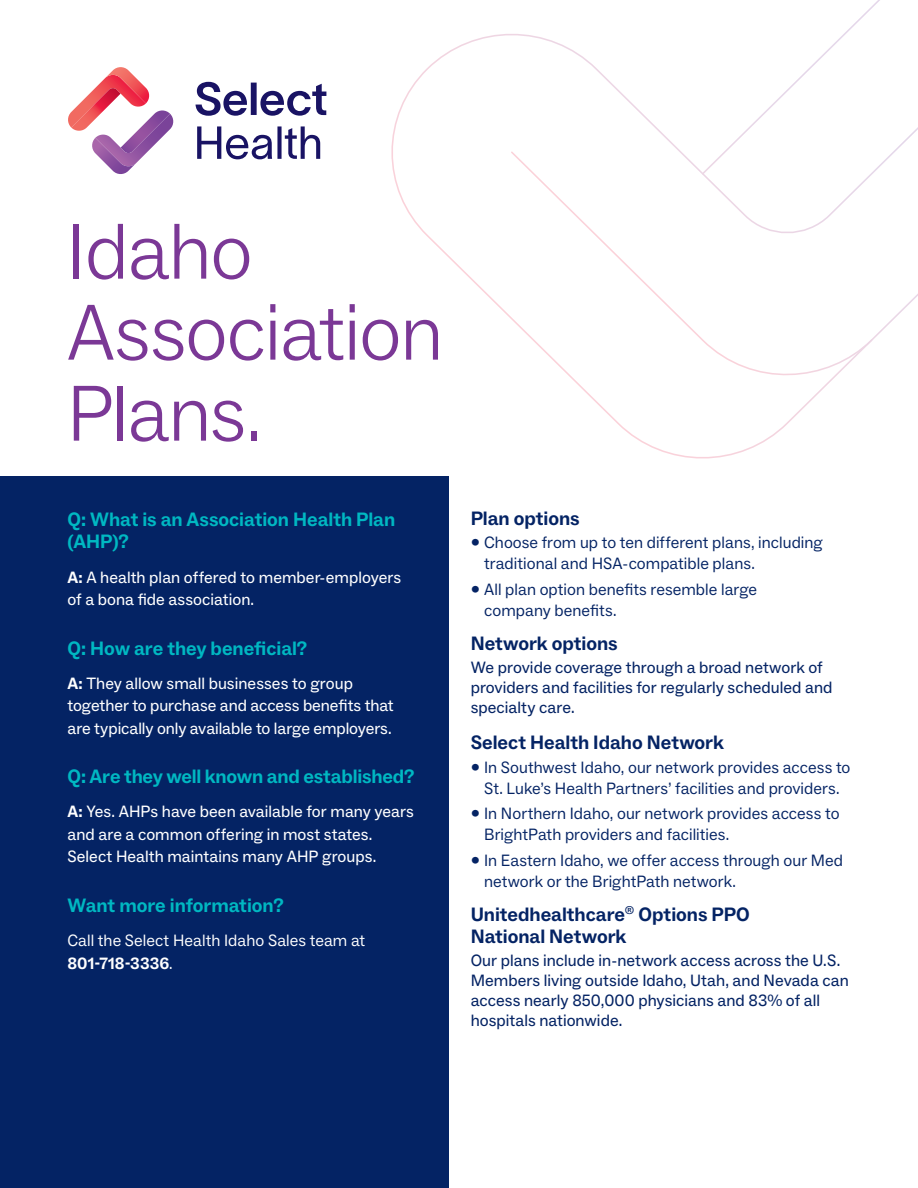
<style>
.page{position:relative;width:918px;height:1188px;background:#fff}
.page>*{position:absolute;margin:0;border:0;box-sizing:border-box;transform-origin:0 0}
.H1_Main_Heading{font:300 79.5px/81px "ABC Social";letter-spacing:-.015em;color:#7b3896}
.Q_s_Callout_Aqua{font:700 19.5px/22.5px "ABC Social";color:#00b8c2}
.H3_Subhead{font:700 19.5px/22.5px "ABC Social";color:#042364}
.t1{font:16.5px/21px "ABC Social";letter-spacing:.005em;color:#042364}
.Callout_Body_Copy__Reversed{font:16.5px/22.5px "ABC Social";color:#fff}
.Body_Copy{font:16.5px/20.2px "ABC Social";letter-spacing:.005em;color:#042364}
.Callout_Body_Copy__Reversed-2{font:16.5px/22.5px "ABC Social";letter-spacing:.005em;color:#fff}
.s1{font-weight:700}
</style>
<div class="page">
<div style="left:0;top:477px;width:448px;height:711px;background:#042364"></div>
<svg style="left:391px;top:34px;width:430px;height:425px"></svg>
<svg style="left:510px;top:7px;width:408px;height:384px"></svg>
<svg style="left:196px;top:82px;width:130px;height:77px"></svg>
<svg style="left:68px;top:67px;width:106px;height:107px"></svg>
<p class="H1_Main_Heading" style="left:67px;top:212px;width:378px">Idaho<br>Association<br>Plans.</p>
<p class="Q_s_Callout_Aqua" style="left:68px;top:508px;width:329px">Q: What is an Association Health Plan (AHP)?</p>
<p class="Callout_Body_Copy__Reversed" style="left:68px;top:566px;width:335px"><span class="s1">A:</span> A health plan offered to member-employers of a bona fide association.</p>
<p class="Q_s_Callout_Aqua" style="left:68px;top:637px;width:241px">Q: How are they beneficial?</p>
<p class="Callout_Body_Copy__Reversed" style="left:68px;top:672px;width:328px"><span class="s1">A:</span> They allow small businesses to group together to purchase and access benefits that are typically only available to large employers.</p>
<p class="Q_s_Callout_Aqua" style="left:68px;top:766px;width:348px">Q: Are they well known and established?</p>
<p class="Callout_Body_Copy__Reversed" style="left:68px;top:801px;width:348px"><span class="s1">A:</span> Yes. AHPs have been available for many years and are a common offering in most states.<br>Select Health maintains many AHP groups.</p>
<p class="Q_s_Callout_Aqua" style="left:68px;top:895px;width:218px">Want more information?</p>
<p class="Callout_Body_Copy__Reversed-2" style="left:68px;top:930px;width:299px">Call the Select Health Idaho Sales team at<br><span class="s1">801-718-3336</span>.</p>
<p class="H3_Subhead" style="left:471px;top:508px;width:111px">Plan options</p>
<p class="t1" style="left:484px;top:533px;width:340px;text-indent:-14px">• Choose from up to ten different plans, including traditional and HSA-compatible plans.</p>
<p class="t1" style="left:484px;top:579px;width:275px;text-indent:-14px">• All plan option benefits resemble large company benefits.</p>
<p class="H3_Subhead" style="left:471px;top:633px;width:149px">Network options</p>
<p class="Body_Copy" style="left:471px;top:657px;width:363px">We provide coverage through a broad network of providers and facilities for regularly scheduled and specialty care.</p>
<p class="H3_Subhead" style="left:471px;top:732px;width:255px">Select Health Idaho Network</p>
<p class="t1" style="left:471px;top:757px;width:381px;text-align:center">• In Southwest Idaho, our network provides access to<br>St. Luke’s Health Partners’ facilities and providers.</p>
<p class="t1" style="left:484px;top:803px;width:357px;text-indent:-14px">• In Northern Idaho, our network provides access to<br>BrightPath providers and facilities.</p>
<p class="t1" style="left:484px;top:850px;width:360px;text-indent:-14px">• In Eastern Idaho, we offer access through our Med network or the BrightPath network.</p>
<p class="H3_Subhead" style="left:471px;top:903px;width:281px">Unitedhealthcare<sup>®</sup> Options PPO<br>National Network</p>
<p class="Body_Copy" style="left:471px;top:950px;width:380px">Our plans include in-network access across the U.S.<br>Members living outside Idaho, Utah, and Nevada can access nearly 850,000 physicians and 83% of all hospitals nationwide.</p>
</div>
